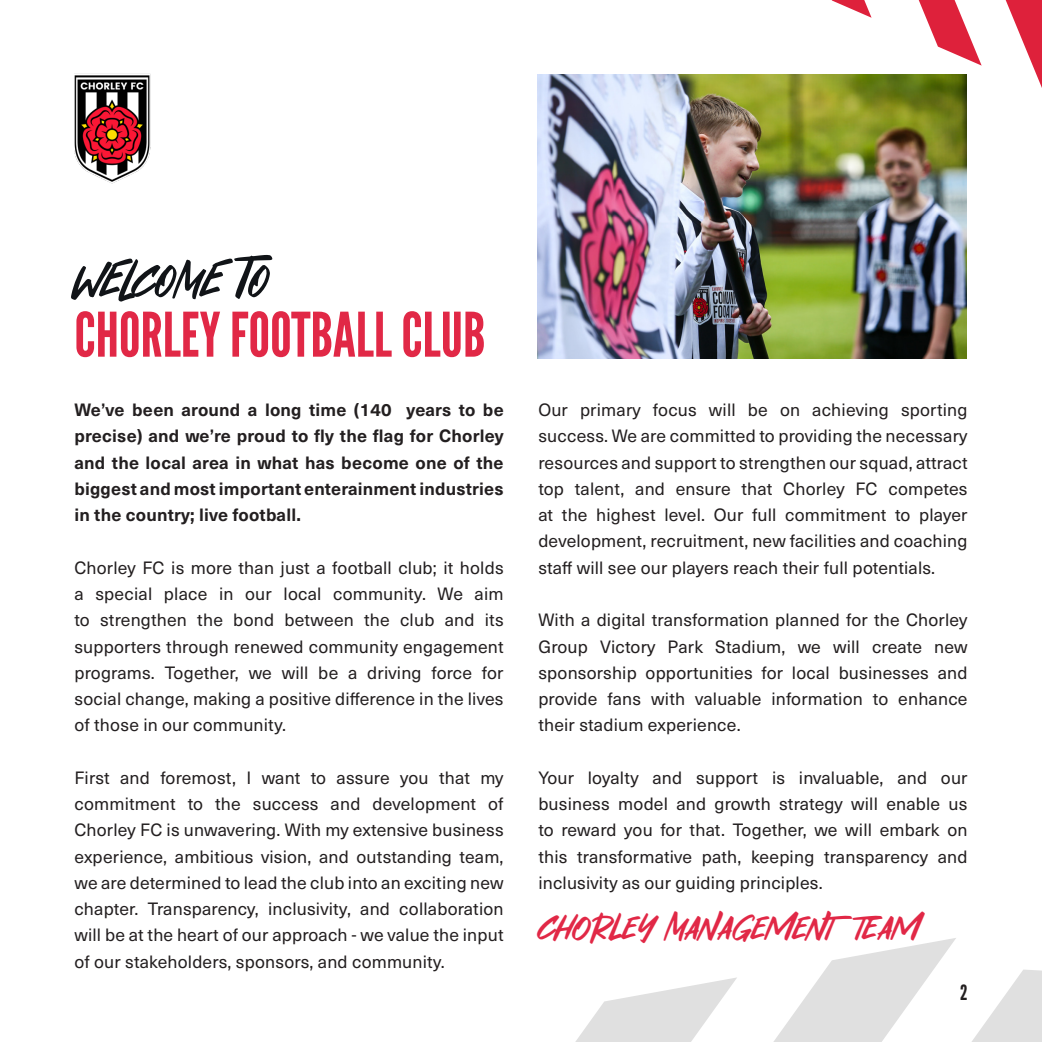
<style>
.page{position:relative;width:1042px;height:1042px;background:#fff}
.page>*{position:absolute;margin:0;border:0;box-sizing:border-box;transform-origin:0 0}
.t1{font:61.25px "League Gothic";color:#e12846}
.t2{font:50.75px "Masker Area";color:#111418}
.Body_Copy{font:38.5px "Masker Area";letter-spacing:.01em;color:#e12846}
.t3{font:21px "League Gothic";color:#231f20}
.Body_Copy-2{font:17.5px/26.2px "Neue Haas Unica W1 G";letter-spacing:.01em;color:#231f20;text-align:justify}
.Body_Copy-3{font:700 17.5px/26.2px "Neue Haas Unica W1 G";letter-spacing:.01em;color:#231f20;text-align:justify}
</style>
<div class="page">
<svg style="left:575px;top:977px;width:162px;height:65px"></svg>
<svg style="left:773px;top:938px;width:183px;height:104px"></svg>
<svg style="left:972px;top:969px;width:70px;height:73px"></svg>
<svg style="left:1005px;top:0;width:37px;height:88px"></svg>
<svg style="left:918px;top:0;width:63px;height:66px"></svg>
<svg style="left:832px;top:0;width:39px;height:18px"></svg>
<img style="left:537px;top:74px;width:429px;height:284px">
<img style="left:74px;top:73px;width:77px;height:111px">
<p class="t2" style="left:74px;top:255px;width:205px">WELCOME TO</p>
<p class="t1" style="left:74px;top:298px;width:412px">CHORLEY FOOTBALL CLUB</p>
<p class="Body_Copy-3" style="left:74px;top:396px;width:431px">We’ve been around a long time (140 years to be precise) and we’re proud to fly the flag for Chorley and the local area in what has become one of the biggest and most important enterainment industries in the country; live football.</p>
<p class="Body_Copy-2" style="left:74px;top:553px;width:431px">Chorley FC is more than just a football club; it holds a special place in our local community. We aim to strengthen the bond between the club and its supporters through renewed community engagement programs. Together, we will be a driving force for social change, making a positive difference in the lives of those in our community.</p>
<p class="Body_Copy-2" style="left:74px;top:763px;width:431px">First and foremost, I want to assure you that my commitment to the success and development of Chorley FC is unwavering. With my extensive business experience, ambitious vision, and outstanding team, we are determined to lead the club into an exciting new chapter. Transparency, inclusivity, and collaboration will be at the heart of our approach - we value the input of our stakeholders, sponsors, and community.</p>
<p class="Body_Copy-2" style="left:538px;top:396px;width:431px">Our primary focus will be on achieving sporting success. We are committed to providing the necessary resources and support to strengthen our squad, attract top talent, and ensure that Chorley FC competes at the highest level. Our full commitment to player development, recruitment, new facilities and coaching staff will see our players reach their full potentials.</p>
<p class="Body_Copy-2" style="left:538px;top:606px;width:431px">With a digital transformation planned for the Chorley Group Victory Park Stadium, we will create new sponsorship opportunities for local businesses and provide fans with valuable information to enhance their stadium experience.</p>
<p class="Body_Copy-2" style="left:538px;top:763px;width:431px">Your loyalty and support is invaluable, and our business model and growth strategy will enable us to reward you for that. Together, we will embark on this transformative path, keeping transparency and inclusivity as our guiding principles.</p>
<p class="Body_Copy" style="left:538px;top:908px;width:383px">Chorley Managementteam</p>
<p class="t3" style="left:960px;top:980px;width:9px">2</p>
</div>
